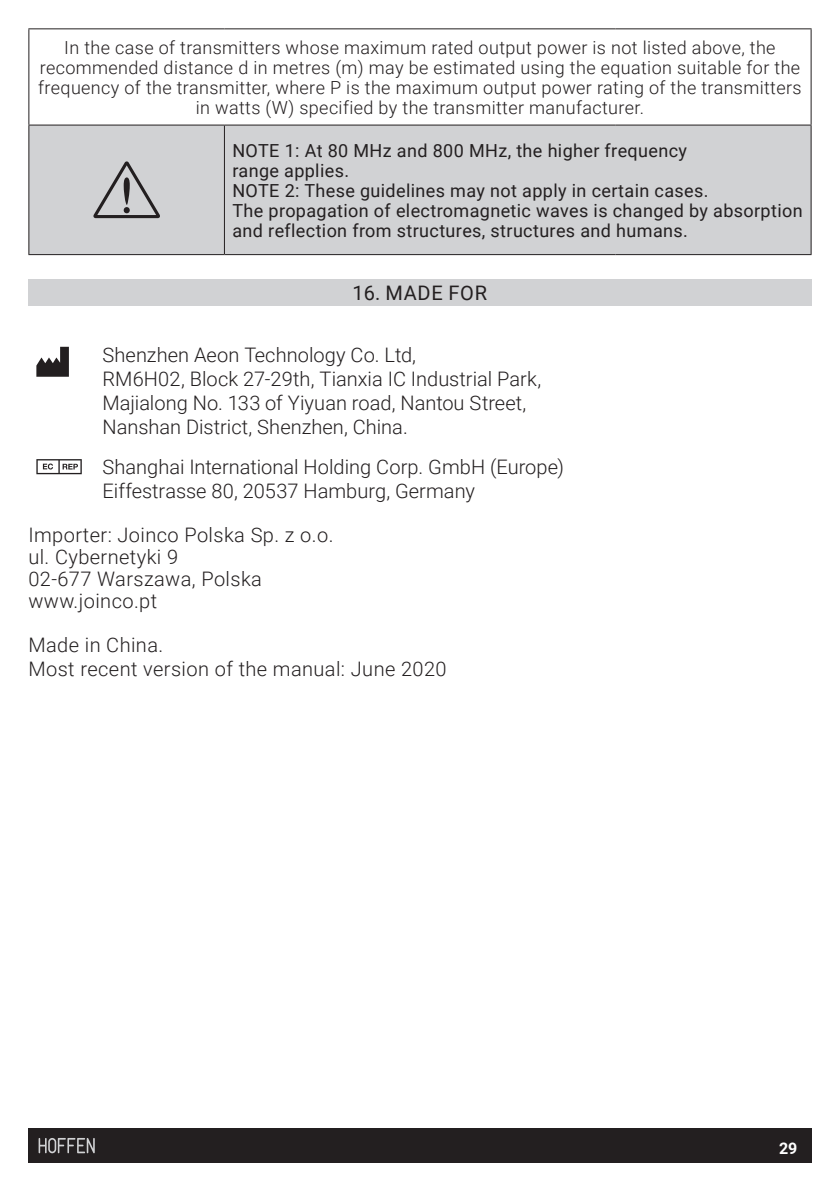
<style>
.page{position:relative;width:840px;height:1191px;background:#fff}
.page>*{position:absolute;margin:0;border:0;box-sizing:border-box;transform-origin:0 0}
.ZWYKŁY{font:300 20px "Roboto";letter-spacing:.005em;color:#231f20}
.EN_DO_SPISU_TYTUL{font:20px "Roboto";letter-spacing:.035em;color:#231f20}
.ZWYKŁY-2{font:300 18px/20px "Roboto";letter-spacing:.02em;color:#231f20;text-align:center}
.ZWYKŁY-3{font:18px/20px "Roboto";letter-spacing:.02em;color:#231f20}
.t1{font:700 16px "Roboto";color:#fff}
</style>
<div class="page">
<div style="left:29px;top:126px;width:781px;height:128px;background:#d1d2d4"></div>
<hr style="left:28px;top:28px;width:196px;height:1px;background:#231f20">
<hr style="left:28px;top:29px;width:1px;height:96px;background:#231f20">
<hr style="left:224px;top:28px;width:196px;height:1px;background:#231f20">
<hr style="left:420px;top:28px;width:195px;height:1px;background:#231f20">
<hr style="left:615px;top:28px;width:196px;height:1px;background:#231f20">
<hr style="left:810px;top:29px;width:1px;height:96px;background:#231f20">
<hr style="left:28px;top:125px;width:196px;height:1px;background:#231f20">
<hr style="left:28px;top:126px;width:1px;height:128px;background:#231f20">
<hr style="left:224px;top:125px;width:196px;height:1px;background:#231f20">
<hr style="left:224px;top:126px;width:1px;height:128px;background:#231f20">
<hr style="left:420px;top:125px;width:195px;height:1px;background:#231f20">
<hr style="left:615px;top:125px;width:196px;height:1px;background:#231f20">
<hr style="left:810px;top:126px;width:1px;height:128px;background:#231f20">
<hr style="left:28px;top:254px;width:196px;height:1px;background:#231f20">
<hr style="left:224px;top:254px;width:196px;height:1px;background:#231f20">
<hr style="left:420px;top:254px;width:195px;height:1px;background:#231f20">
<hr style="left:615px;top:254px;width:196px;height:1px;background:#231f20">
<svg style="left:93px;top:161px;width:67px;height:57px;background:#afafb1"></svg>
<div style="left:28px;top:279px;width:783px;height:27px;background:#d1d2d4"></div>
<svg style="left:36px;top:347px;width:33px;height:30px"></svg>
<svg style="left:36px;top:459px;width:46px;height:15px"></svg>
<div style="left:28px;top:1128px;width:783px;height:34px;background:#231f20"></div>
<svg style="left:39px;top:1138px;width:56px;height:15px"></svg>
<p class="ZWYKŁY-2" style="left:38px;top:37px;width:764px">In the case of transmitters whose maximum rated output power is not listed above, the recommended distance d in metres (m) may be estimated using the equation suitable for the frequency of the transmitter, where P is the maximum output power rating of the transmitters in watts (W) specified by the transmitter manufacturer.</p>
<p class="ZWYKŁY-3" style="left:232px;top:139px;width:456px">NOTE 1: At 80 MHz and 800 MHz, the higher frequency range applies.</p>
<p class="ZWYKŁY-3" style="left:232px;top:179px;width:477px">NOTE 2: These guidelines may not apply in certain cases.</p>
<p class="ZWYKŁY-3" style="left:232px;top:199px;width:571px">The propagation of electromagnetic waves is changed by absorption and reflection from structures, structures and humans.</p>
<p class="EN_DO_SPISU_TYTUL" style="left:352px;top:279px;width:136px">16. MADE FOR</p>
<p class="ZWYKŁY" style="left:102px;top:341px;width:315px">Shenzhen Aeon Technology Co. Ltd,</p>
<p class="ZWYKŁY" style="left:102px;top:365px;width:440px">RM6H02, Block 27-29th, Tianxia IC Industrial Park,</p>
<p class="ZWYKŁY" style="left:102px;top:389px;width:425px">Majialong No. 133 of Yiyuan road, Nantou Street,</p>
<p class="ZWYKŁY" style="left:102px;top:413px;width:307px">Nanshan District, Shenzhen, China.</p>
<p class="ZWYKŁY" style="left:102px;top:453px;width:463px">Shanghai International Holding Corp. GmbH (Europe)</p>
<p class="ZWYKŁY" style="left:102px;top:477px;width:374px">Eiffestrasse 80, 20537 Hamburg, Germany</p>
<p class="ZWYKŁY" style="left:28px;top:521px;width:306px">Importer: Joinco Polska Sp. z o.o.</p>
<p class="ZWYKŁY" style="left:28px;top:543px;width:151px">ul. Cybernetyki 9</p>
<p class="ZWYKŁY" style="left:28px;top:565px;width:235px">02-677 Warszawa, Polska</p>
<p class="ZWYKŁY" style="left:28px;top:587px;width:130px">www.joinco.pt</p>
<p class="ZWYKŁY" style="left:28px;top:631px;width:136px">Made in China.</p>
<p class="ZWYKŁY" style="left:28px;top:655px;width:419px">Most recent version of the manual: June 2020</p>
<p class="t1" style="left:778px;top:1137px;width:20px">29</p>
</div>
